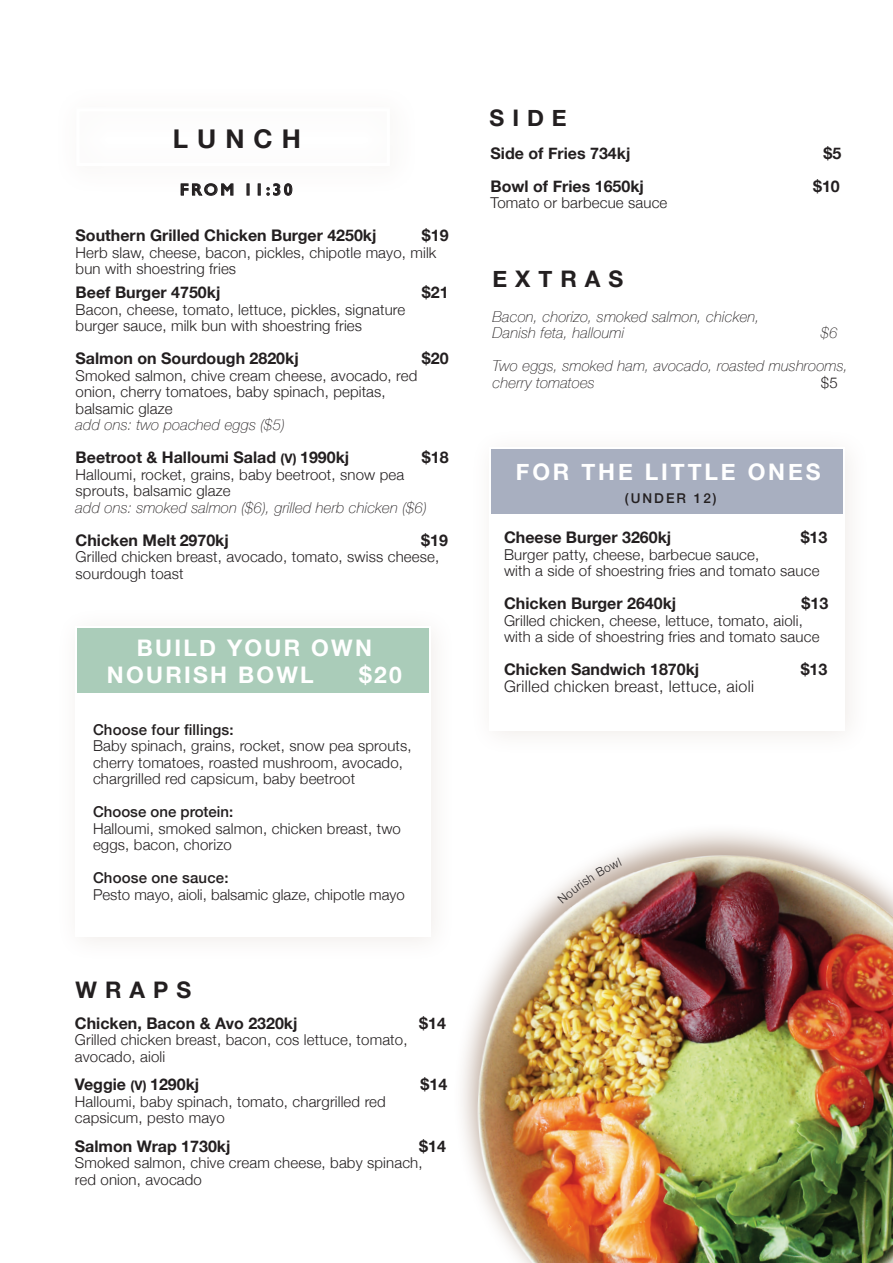
<style>
.page{position:relative;width:893px;height:1263px;background:#fff}
.page>*{position:absolute;margin:0;border:0;box-sizing:border-box;transform-origin:0 0}
.t1{font:700 25.8px "Helvetica Neue";letter-spacing:.35em;color:#231f20}
.t2{font:700 22.8px/27.5px "Helvetica Neue";letter-spacing:.1em;color:#fff}
.t3{font:700 22.8px "Helvetica Neue";letter-spacing:.125em;color:#fff}
.t4{font:700 22.8px "Helvetica Neue";letter-spacing:.35em;color:#231f20}
.t5{font:600 16.5px "Gill Sans";letter-spacing:.15em;color:#231f20}
.t6{font:700 16.05px "Helvetica Neue";color:#231f20}
.t7{font:300 16.05px "Helvetica Neue";letter-spacing:.02em;color:#231f20}
.t8{font:300 15px/16.5px "Helvetica Neue";letter-spacing:.01em;color:#231f20}
.t9{font:italic 100 15px/16.5px "Helvetica Neue";letter-spacing:.01em;color:#231f20}
.t10{font:500 15px "Helvetica Neue";letter-spacing:.01em;color:#231f20}
.t11{font:500 13.5px "Helvetica Neue";letter-spacing:.15em;color:#231f20}
.s1{font-size:13.05px}
</style>
<div class="page">
<div style="left:77px;top:628px;width:351px;height:65px;background:#aaccb9"></div>
<div style="left:492px;top:450px;width:351px;height:64px;background:#a8afc0"></div>
<div style="left:489px;top:447px;width:356px;height:284px;border:2px solid #fff"></div>
<img style="left:462px;top:835px;width:431px;height:428px">
<svg style="left:181px;top:183px;width:52px;height:13px"></svg>
<svg style="left:247px;top:184px;width:2px;height:11px"></svg>
<svg style="left:258px;top:183px;width:34px;height:13px"></svg>
<svg style="left:557px;top:858px;width:65px;height:46px"></svg>
<p class="t1" style="left:173px;top:119px;width:130px">LUNCH</p>
<p class="t5" style="left:180px;top:180px;width:114px">FROM 11:30</p>
<p class="t6" style="left:76px;top:223px;width:302px">Southern Grilled Chicken Burger 4250kj</p>
<p class="t6" style="left:422px;top:223px;width:28px">$19</p>
<p class="t8" style="left:76px;top:243px;width:362px">Herb slaw, cheese, bacon, pickles, chipotle mayo, milk bun with shoestring fries</p>
<p class="t6" style="left:76px;top:280px;width:146px">Beef Burger 4750kj</p>
<p class="t6" style="left:422px;top:280px;width:28px">$21</p>
<p class="t8" style="left:76px;top:300px;width:331px">Bacon, cheese, tomato, lettuce, pickles, signature burger sauce, milk bun with shoestring fries</p>
<p class="t6" style="left:76px;top:346px;width:225px">Salmon on Sourdough 2820kj</p>
<p class="t6" style="left:422px;top:346px;width:28px">$20</p>
<p class="t8" style="left:76px;top:366px;width:343px">Smoked salmon, chive cream cheese, avocado, red onion, cherry tomatoes, baby spinach, pepitas,</p>
<p class="t8" style="left:76px;top:399px;width:98px">balsamic glaze</p>
<p class="t9" style="left:76px;top:416px;width:211px">add ons: two poached eggs ($5)</p>
<p class="t6" style="left:76px;top:445px;width:275px">Beetroot &amp; Halloumi Salad <span class="s1">(V)</span> 1990kj</p>
<p class="t6" style="left:422px;top:445px;width:28px">$18</p>
<p class="t8" style="left:76px;top:465px;width:330px">Halloumi, rocket, grains, baby beetroot, snow pea sprouts, balsamic glaze</p>
<p class="t9" style="left:76px;top:498px;width:353px">add ons: smoked salmon ($6), grilled herb chicken ($6)</p>
<p class="t6" style="left:76px;top:527px;width:155px">Chicken Melt 2970kj</p>
<p class="t6" style="left:421px;top:527px;width:28px">$19</p>
<p class="t8" style="left:76px;top:547px;width:365px">Grilled chicken breast, avocado, tomato, swiss cheese, sourdough toast</p>
<p class="t2" style="left:107px;top:635px;width:267px;text-indent:30px">BUILD YOUR OWN<br>NOURISH BOWL</p>
<p class="t2" style="left:359px;top:662px;width:44px">$20</p>
<p class="t10" style="left:93px;top:717px;width:142px">Choose four fillings:</p>
<p class="t8" style="left:93px;top:736px;width:320px">Baby spinach, grains, rocket, snow pea sprouts, cherry tomatoes, roasted mushroom, avocado,</p>
<p class="t8" style="left:93px;top:769px;width:264px">chargrilled red capsicum, baby beetroot</p>
<p class="t10" style="left:93px;top:800px;width:142px">Choose one protein:</p>
<p class="t8" style="left:93px;top:819px;width:309px">Halloumi, smoked salmon, chicken breast, two eggs, bacon, chorizo</p>
<p class="t10" style="left:93px;top:866px;width:137px">Choose one sauce:</p>
<p class="t8" style="left:93px;top:885px;width:313px">Pesto mayo, aioli, balsamic glaze, chipotle mayo</p>
<p class="t4" style="left:76px;top:972px;width:117px">WRAPS</p>
<p class="t6" style="left:75px;top:1010px;width:224px">Chicken, Bacon &amp; Avo 2320kj</p>
<p class="t6" style="left:419px;top:1010px;width:28px">$14</p>
<p class="t8" style="left:75px;top:1031px;width:334px">Grilled chicken breast, bacon, cos lettuce, tomato, avocado, aioli</p>
<p class="t6" style="left:75px;top:1072px;width:126px">Veggie <span class="s1">(V)</span> 1290kj</p>
<p class="t6" style="left:421px;top:1072px;width:28px">$14</p>
<p class="t8" style="left:75px;top:1092px;width:312px">Halloumi, baby spinach, tomato, chargrilled red capsicum, pesto mayo</p>
<p class="t6" style="left:75px;top:1133px;width:157px">Salmon Wrap 1730kj</p>
<p class="t6" style="left:419px;top:1133px;width:28px">$14</p>
<p class="t8" style="left:75px;top:1154px;width:349px">Smoked salmon, chive cream cheese, baby spinach,</p>
<p class="t8" style="left:75px;top:1170px;width:129px">red onion, avocado</p>
<p class="t4" style="left:490px;top:100px;width:79px">SIDE</p>
<p class="t6" style="left:491px;top:141px;width:141px">Side of Fries 734kj</p>
<p class="t6" style="left:823px;top:141px;width:19px">$5</p>
<p class="t6" style="left:491px;top:174px;width:155px">Bowl of Fries 1650kj</p>
<p class="t6" style="left:813px;top:174px;width:28px">$10</p>
<p class="t8" style="left:491px;top:194px;width:178px">Tomato or barbecue sauce</p>
<p class="t4" style="left:493px;top:261px;width:132px">EXTRAS</p>
<p class="t9" style="left:493px;top:307px;width:269px">Bacon, chorizo, smoked salmon, chicken,<br>Danish feta, halloumi</p>
<p class="t9" style="left:821px;top:324px;width:18px">$6</p>
<p class="t9" style="left:493px;top:357px;width:357px">Two eggs, smoked ham, avocado, roasted mushrooms, cherry tomatoes</p>
<p class="t8" style="left:821px;top:373px;width:18px">$5</p>
<p class="t3" style="left:516px;top:454px;width:306px">FOR THE LITTLE ONES</p>
<p class="t11" style="left:625px;top:488px;width:93px">(UNDER 12)</p>
<p class="t6" style="left:504px;top:525px;width:169px">Cheese Burger 3260kj</p>
<p class="t6" style="left:801px;top:525px;width:28px">$13</p>
<p class="t8" style="left:504px;top:545px;width:317px">Burger patty, cheese, barbecue sauce,<br>with a side of shoestring fries and tomato sauce</p>
<p class="t6" style="left:504px;top:591px;width:174px">Chicken Burger 2640kj</p>
<p class="t6" style="left:802px;top:591px;width:28px">$13</p>
<p class="t8" style="left:504px;top:611px;width:317px">Grilled chicken, cheese, lettuce, tomato, aioli, with a side of shoestring fries and tomato sauce</p>
<p class="t6" style="left:504px;top:657px;width:197px">Chicken Sandwich 1870kj</p>
<p class="t6" style="left:801px;top:657px;width:28px">$13</p>
<p class="t7" style="left:504px;top:673px;width:251px">Grilled chicken breast, lettuce, aioli</p>
</div>
